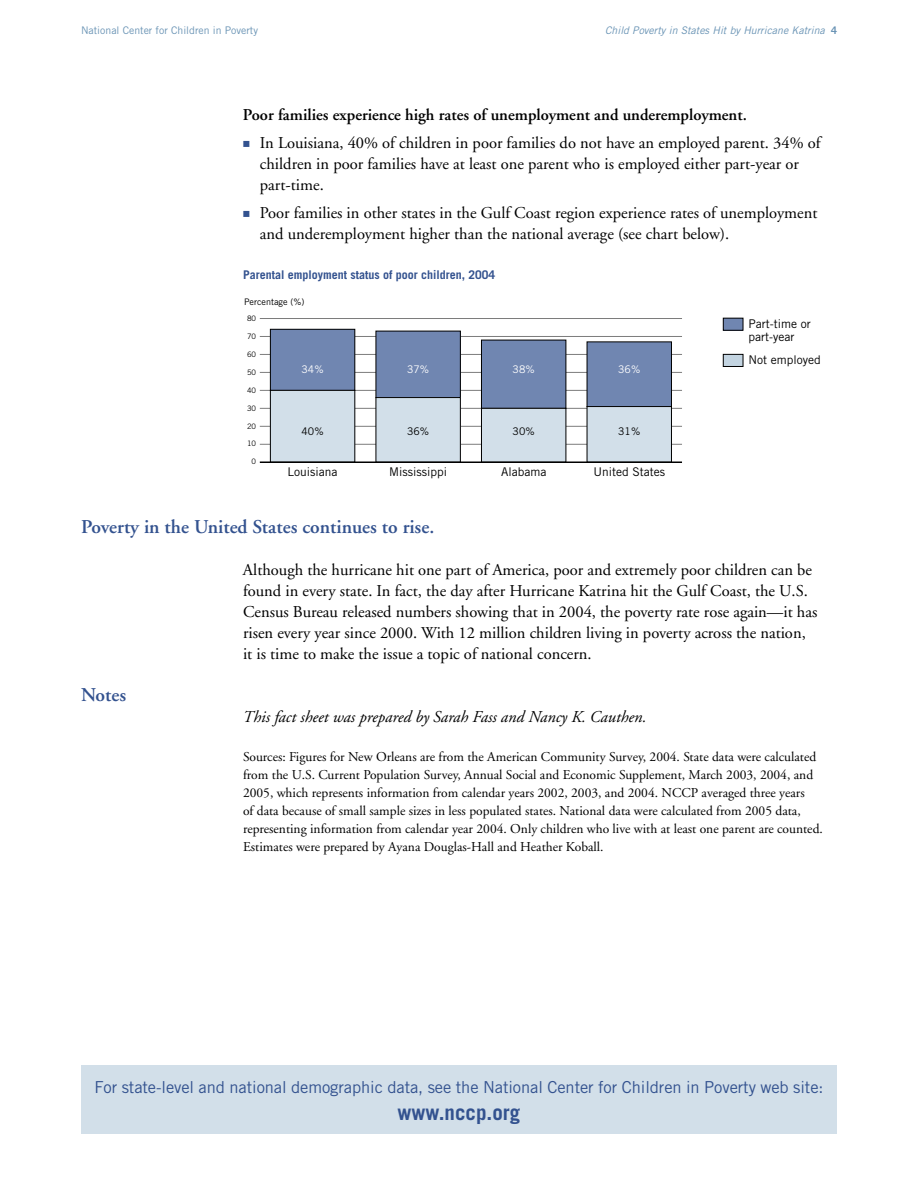
<style>
.page{position:relative;width:918px;height:1188px;background:#fff}
.page>*{position:absolute;margin:0;border:0;box-sizing:border-box;transform-origin:0 0}
.t1{font:700 21px "Trade Gothic";color:#33528f}
.t2{font:600 19.5px "Adobe Garamond";color:#33528f}
.t3{font:16.5px/21px "Adobe Garamond";color:#000}
.t4{font:16.5px "Trade Gothic";letter-spacing:-.005em;color:#33528f}
.t5{font:600 16.5px "Adobe Garamond";color:#000}
.t6{font:italic 16.5px "Adobe Garamond";color:#000}
.t7{font:13.5px/18px "Adobe Garamond";color:#000}
.t8{font:12px/13.5px "Trade Gothic";color:#000}
.t9{font:700 12px "Trade Gothic";color:#33528f}
.t10{font:italic 10.5px "Trade Gothic";color:#6a94b5}
.t11{font:10.5px "Trade Gothic";color:#6a94b5}
.t12{font:10.5px "Trade Gothic";color:#000}
.t13{font:10.5px "Trade Gothic";color:#fff}
.t14{font:9px "Trade Gothic";color:#000}
.t15{font:7.5px "Trade Gothic";color:#000}
.s1{font-weight:700;font-style:normal}
</style>
<div class="page">
<div style="left:81px;top:1065px;width:756px;height:69px;background:#d2dfe9"></div>
<div style="left:723px;top:318px;width:20px;height:12px;background:#7086b1"></div>
<div style="left:723px;top:354px;width:20px;height:12px;background:#c3d4e1"></div>
<div style="left:723px;top:354px;width:20px;height:13px;border:1px solid #000"></div>
<hr style="left:260px;top:444px;width:422px;height:1px;background:#7c7c7c">
<hr style="left:260px;top:426px;width:422px;height:1px;background:#7c7c7c">
<hr style="left:260px;top:408px;width:422px;height:1px;background:#7c7c7c">
<hr style="left:260px;top:390px;width:422px;height:1px;background:#7c7c7c">
<hr style="left:260px;top:372px;width:422px;height:1px;background:#7c7c7c">
<hr style="left:260px;top:354px;width:422px;height:1px;background:#7c7c7c">
<hr style="left:260px;top:336px;width:422px;height:1px;background:#7c7c7c">
<hr style="left:260px;top:318px;width:422px;height:1px;background:#7c7c7c">
<div style="left:270px;top:329px;width:85px;height:61px;background:#7086b1"></div>
<div style="left:270px;top:329px;width:85px;height:62px;border:1px solid #000"></div>
<div style="left:376px;top:331px;width:84px;height:67px;background:#7086b1"></div>
<div style="left:481px;top:340px;width:85px;height:68px;background:#7086b1"></div>
<div style="left:587px;top:342px;width:84px;height:65px;background:#7086b1"></div>
<div style="left:270px;top:390px;width:85px;height:72px;background:#d2dfe9"></div>
<div style="left:270px;top:390px;width:85px;height:72px;border:1px solid #000"></div>
<div style="left:376px;top:398px;width:84px;height:64px;background:#d2dfe9"></div>
<div style="left:376px;top:397px;width:85px;height:65px;border:1px solid #000"></div>
<div style="left:481px;top:408px;width:85px;height:54px;background:#d2dfe9"></div>
<div style="left:481px;top:408px;width:85px;height:54px;border:1px solid #000"></div>
<div style="left:587px;top:407px;width:84px;height:55px;background:#d2dfe9"></div>
<div style="left:587px;top:406px;width:85px;height:56px;border:1px solid #000"></div>
<hr style="left:260px;top:461px;width:422px;height:2px;background:#000">
<p class="t11" style="left:81px;top:24px;width:179px">National Center for Children in Poverty</p>
<p class="t10" style="left:605px;top:24px;width:233px">Child Poverty in States Hit by Hurricane Katrina <span class="s1">4</span></p>
<p class="t5" style="left:243px;top:106px;width:505px">Poor families experience high rates of unemployment and underemployment.</p>
<p class="t3" style="left:260px;top:133px;width:562px">In Louisiana, 40% of children in poor families do not have an employed parent. 34% of children in poor families have at least one parent who is employed either part-year or part-time.</p>
<p class="t3" style="left:260px;top:202px;width:559px">Poor families in other states in the Gulf Coast region experience rates of unemployment and underemployment higher than the national average (see chart below).</p>
<p class="t9" style="left:243px;top:268px;width:254px">Parental employment status of poor children, 2004</p>
<p class="t14" style="left:244px;top:296px;width:62px">Percentage (%)</p>
<p class="t15" style="left:247px;top:314px;width:11px">80</p>
<p class="t15" style="left:247px;top:331px;width:11px">70</p>
<p class="t15" style="left:247px;top:349px;width:11px">60</p>
<p class="t15" style="left:247px;top:367px;width:11px">50</p>
<p class="t15" style="left:247px;top:385px;width:11px">40</p>
<p class="t15" style="left:247px;top:403px;width:11px">30</p>
<p class="t15" style="left:247px;top:421px;width:11px">20</p>
<p class="t15" style="left:247px;top:439px;width:11px">10</p>
<p class="t15" style="left:252px;top:457px;width:6px">0</p>
<p class="t13" style="left:302px;top:363px;width:24px">34%</p>
<p class="t13" style="left:407px;top:363px;width:24px">37%</p>
<p class="t13" style="left:513px;top:363px;width:24px">38%</p>
<p class="t13" style="left:618px;top:363px;width:24px">36%</p>
<p class="t12" style="left:302px;top:425px;width:24px">40%</p>
<p class="t12" style="left:407px;top:425px;width:24px">36%</p>
<p class="t12" style="left:513px;top:425px;width:24px">30%</p>
<p class="t12" style="left:618px;top:425px;width:24px">31%</p>
<p class="t8" style="left:288px;top:465px;width:52px">Louisiana</p>
<p class="t8" style="left:389px;top:465px;width:59px">Mississippi</p>
<p class="t8" style="left:501px;top:465px;width:47px">Alabama</p>
<p class="t8" style="left:593px;top:465px;width:73px">United States</p>
<p class="t8" style="left:749px;top:317px;width:64px">Part-time or part-year</p>
<p class="t8" style="left:749px;top:353px;width:74px">Not employed</p>
<p class="t2" style="left:81px;top:516px;width:355px">Poverty in the United States continues to rise.</p>
<p class="t3" style="left:243px;top:559px;width:576px">Although the hurricane hit one part of America, poor and extremely poor children can be found in every state. In fact, the day after Hurricane Katrina hit the Gulf Coast, the U.S.<br>Census Bureau released numbers showing that in 2004, the poverty rate rose again—it has risen every year since 2000. With 12 million children living in poverty across the nation, it is time to make the issue a topic of national concern.</p>
<p class="t2" style="left:81px;top:684px;width:47px">Notes</p>
<p class="t6" style="left:243px;top:708px;width:405px">This fact sheet was prepared by Sarah Fass and Nancy K. Cauthen.</p>
<p class="t7" style="left:243px;top:748px;width:581px">Sources: Figures for New Orleans are from the American Community Survey, 2004. State data were calculated from the U.S. Current Population Survey, Annual Social and Economic Supplement, March 2003, 2004, and 2005, which represents information from calendar years 2002, 2003, and 2004. NCCP averaged three years<br>of data because of small sample sizes in less populated states. National data were calculated from 2005 data, representing information from calendar year 2004. Only children who live with at least one parent are counted.<br>Estimates were prepared by Ayana Douglas-Hall and Heather Koball.</p>
<p class="t8" style="left:253px;top:553px;width:16px">70</p>
<p class="t8" style="left:253px;top:572px;width:16px">60</p>
<p class="t8" style="left:253px;top:590px;width:16px">50</p>
<p class="t8" style="left:253px;top:609px;width:16px">40</p>
<p class="t8" style="left:253px;top:628px;width:16px">30</p>
<p class="t8" style="left:253px;top:647px;width:16px">20</p>
<p class="t4" style="left:94px;top:1077px;width:731px">For state-level and national demographic data, see the National Center for Children in Poverty web site:</p>
<p class="t1" style="left:398px;top:1099px;width:124px">www.nccp.org</p>
</div>
